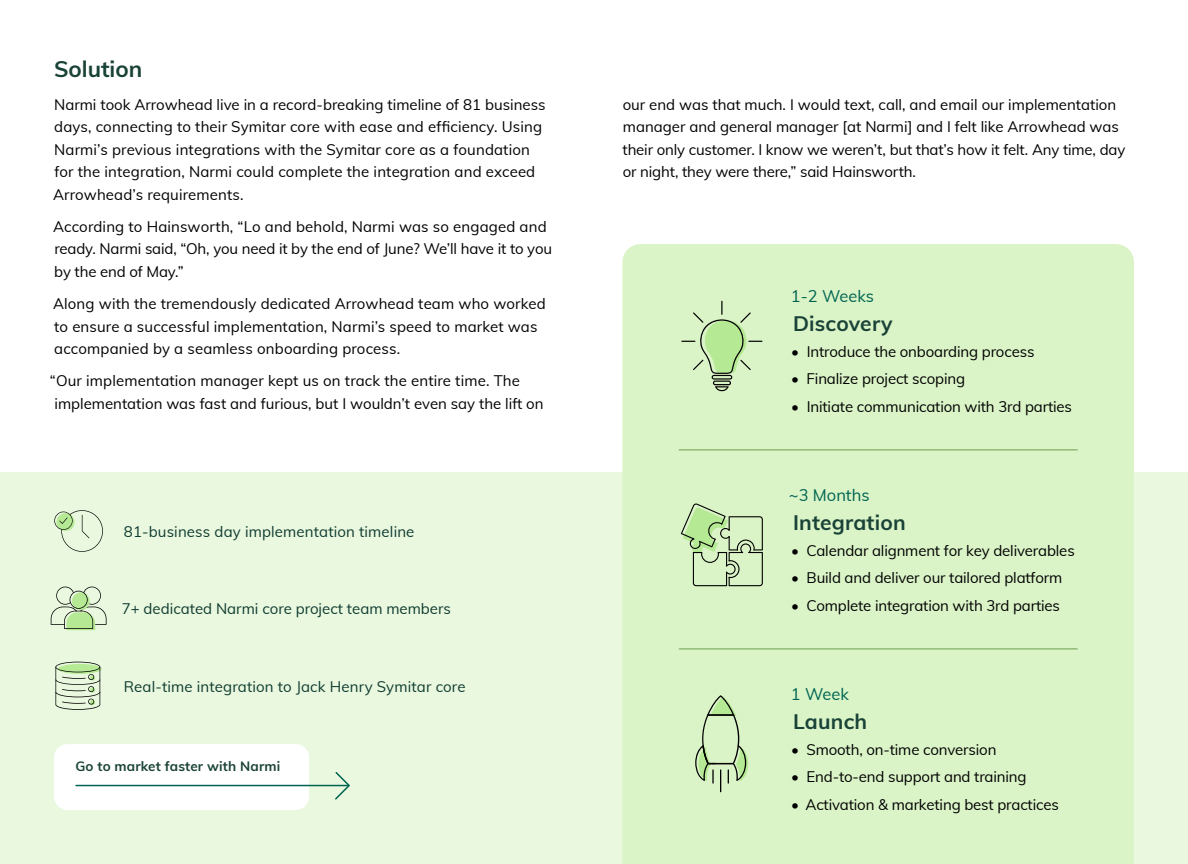
<style>
.page{position:relative;width:1188px;height:864px;background:#fff}
.page>*{position:absolute;margin:0;border:0;box-sizing:border-box;transform-origin:0 0}
.t1{font:700 22.5px "Mulish";color:#1a4338}
.t2{font:700 21px "Mulish";letter-spacing:.01em;color:#1a4338}
.t3{font:16.5px "Mulish";color:#006452}
.t4{font:15px/22.5px "Mulish";color:#000}
.t5{font:15px "Mulish";letter-spacing:.01em;color:#0f3b31}
.t6{font:700 13.5px "Mulish";letter-spacing:.01em;color:#1a4338}
</style>
<div class="page">
<div style="left:0;top:472px;width:1188px;height:392px;background:#e9f8de"></div>
<div style="left:54px;top:744px;width:255px;height:66px;background:#fff;border-radius:13px"></div>
<div style="left:622px;top:244px;width:512px;height:620px;background:#daf4c7"></div>
<svg style="left:681px;top:503px;width:82px;height:83px;background:#bdd9aa"></svg>
<svg style="left:695px;top:695px;width:53px;height:97px;background:#c0dbad"></svg>
<svg style="left:334px;top:772px;width:16px;height:28px"></svg>
<hr style="left:76px;top:785px;width:273px;height:1px;background:#006452">
<svg style="left:681px;top:301px;width:81px;height:90px;background:#c4e2b0"></svg>
<svg style="left:54px;top:510px;width:49px;height:42px"></svg>
<svg style="left:51px;top:587px;width:56px;height:43px"></svg>
<div style="left:58px;top:664px;width:44px;height:10px;background:#c9eeae;border-radius:50%"></div>
<svg style="left:55px;top:662px;width:46px;height:48px"></svg>
<hr style="left:679px;top:449px;width:398px;height:2px;background:#90ba78">
<hr style="left:679px;top:648px;width:398px;height:2px;background:#90ba78">
<h1 class="t1" style="left:54px;top:60px;width:90px">Solution</h1>
<p class="t4" style="left:53px;top:94px;width:494px">Narmi took Arrowhead live in a record-breaking timeline of 81 business days, connecting to their Symitar core with ease and ef昀椀ciency. Using Narmi’s previous integrations with the Symitar core as a foundation for the integration, Narmi could complete the integration and exceed Arrowhead’s requirements.</p>
<p class="t4" style="left:53px;top:215px;width:501px">According to Hainsworth, “Lo and behold, Narmi was so engaged and ready. Narmi said, “Oh, you need it by the end of June? We’ll have it to you by the end of May.”</p>
<p class="t4" style="left:53px;top:293px;width:494px">Along with the tremendously dedicated Arrowhead team who worked to ensure a successful implementation, Narmi’s speed to market was accompanied by a seamless onboarding process.</p>
<p class="t4" style="left:50px;top:369px;width:495px">“Our implementation manager kept us on track the entire time. The implementation was fast and furious, but I wouldn’t even say the lift on</p>
<p class="t5" style="left:124px;top:521px;width:292px">81-business day implementation timeline</p>
<p class="t5" style="left:122px;top:598px;width:331px">7+ dedicated Narmi core project team members</p>
<p class="t5" style="left:124px;top:675px;width:343px">Real-time integration to Jack Henry Symitar core</p>
<p class="t6" style="left:75px;top:761px;width:206px">Go to market faster with Narmi</p>
<p class="t4" style="left:623px;top:92px;width:504px">our end was that much. I would text, call, and email our implementation manager and general manager [at Narmi] and I felt like Arrowhead was their only customer. I know we weren’t, but that’s how it felt. Any time, day or night, they were there,” said Hainsworth.</p>
<p class="t3" style="left:791px;top:288px;width:85px">1-2 Weeks</p>
<h2 class="t2" style="left:793px;top:315px;width:101px">Discovery</h2>
<p class="t4" style="left:791px;top:341px;width:245px">• Introduce the onboarding process</p>
<p class="t4" style="left:791px;top:368px;width:175px">• Finalize project scoping</p>
<p class="t4" style="left:791px;top:396px;width:282px">• Initiate communication with 3rd parties</p>
<p class="t3" style="left:789px;top:483px;width:82px">~3 Months</p>
<h2 class="t2" style="left:793px;top:514px;width:114px">Integration</h2>
<p class="t4" style="left:791px;top:540px;width:285px">• Calendar alignment for key deliverables</p>
<p class="t4" style="left:791px;top:567px;width:273px">• Build and deliver our tailored platform</p>
<p class="t4" style="left:791px;top:595px;width:270px">• Complete integration with 3rd parties</p>
<p class="t3" style="left:791px;top:686px;width:60px">1 Week</p>
<h2 class="t2" style="left:793px;top:713px;width:76px">Launch</h2>
<p class="t4" style="left:791px;top:739px;width:207px">• Smooth, on-time conversion</p>
<p class="t4" style="left:791px;top:767px;width:237px">• End-to-end support and training</p>
<p class="t4" style="left:791px;top:794px;width:269px">• Activation &amp; marketing best practices</p>
</div>
